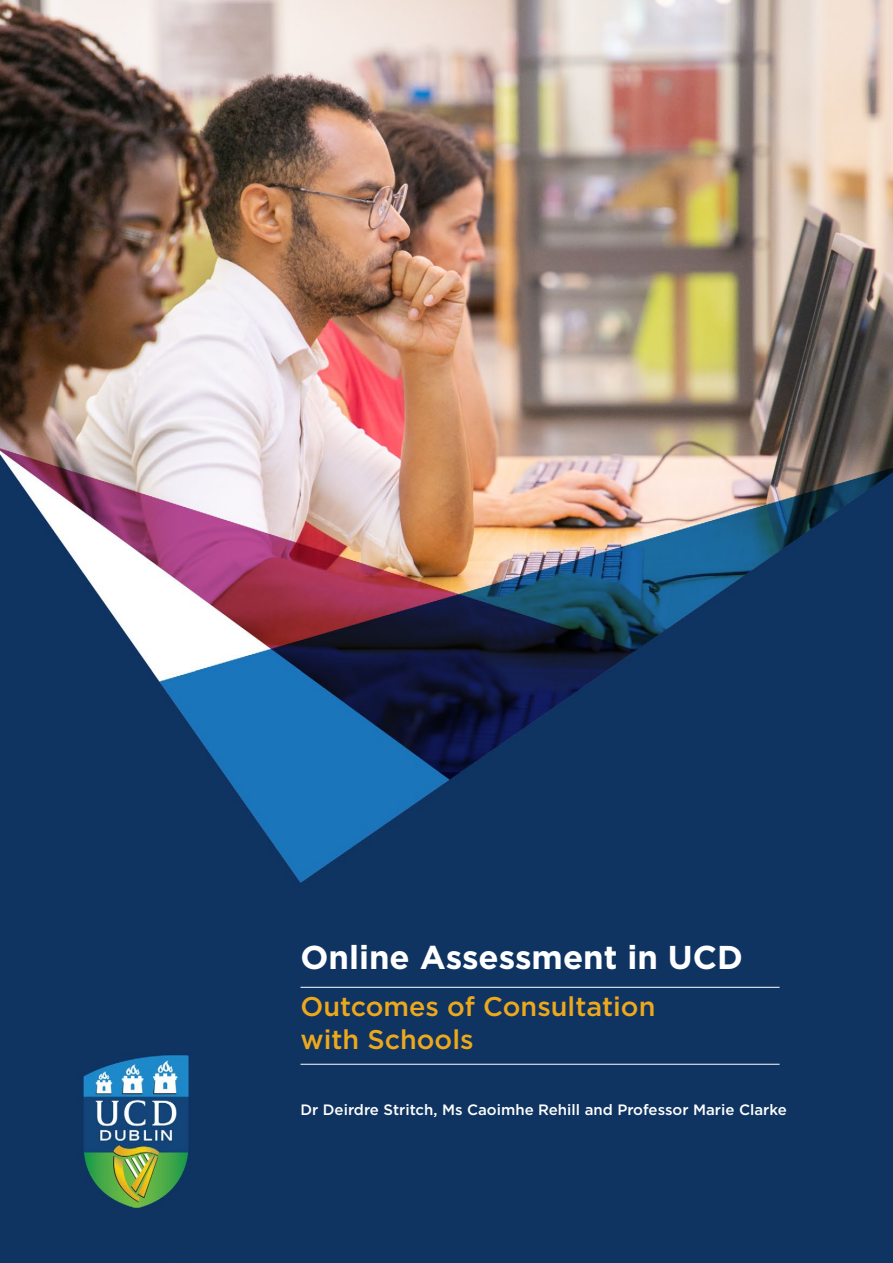
<style>
.page{position:relative;width:893px;height:1263px;background:#fff}
.page>*{position:absolute;margin:0;border:0;box-sizing:border-box;transform-origin:0 0}
.t1{font:700 33px "Gotham";color:#fff}
.t2{font:500 27px "Gotham";color:#eda81c}
.t3{font:500 15px "Gotham";color:#fff}
</style>
<div class="page">
<img style="left:0;top:0;width:893px;height:1263px">
<hr style="left:300px;top:987px;width:480px;height:1px;background:#fff">
<hr style="left:300px;top:1064px;width:480px;height:1px;background:#fff">
<p class="t1" style="left:300px;top:935px;width:444px">Online Assessment in UCD</p>
<p class="t2" style="left:300px;top:989px;width:356px">Outcomes of Consultation</p>
<p class="t2" style="left:300px;top:1021px;width:175px">with Schools</p>
<p class="t3" style="left:300px;top:1100px;width:488px">Dr Deirdre Stritch, Ms Caoimhe Rehill and Professor Marie Clarke</p>
</div>
